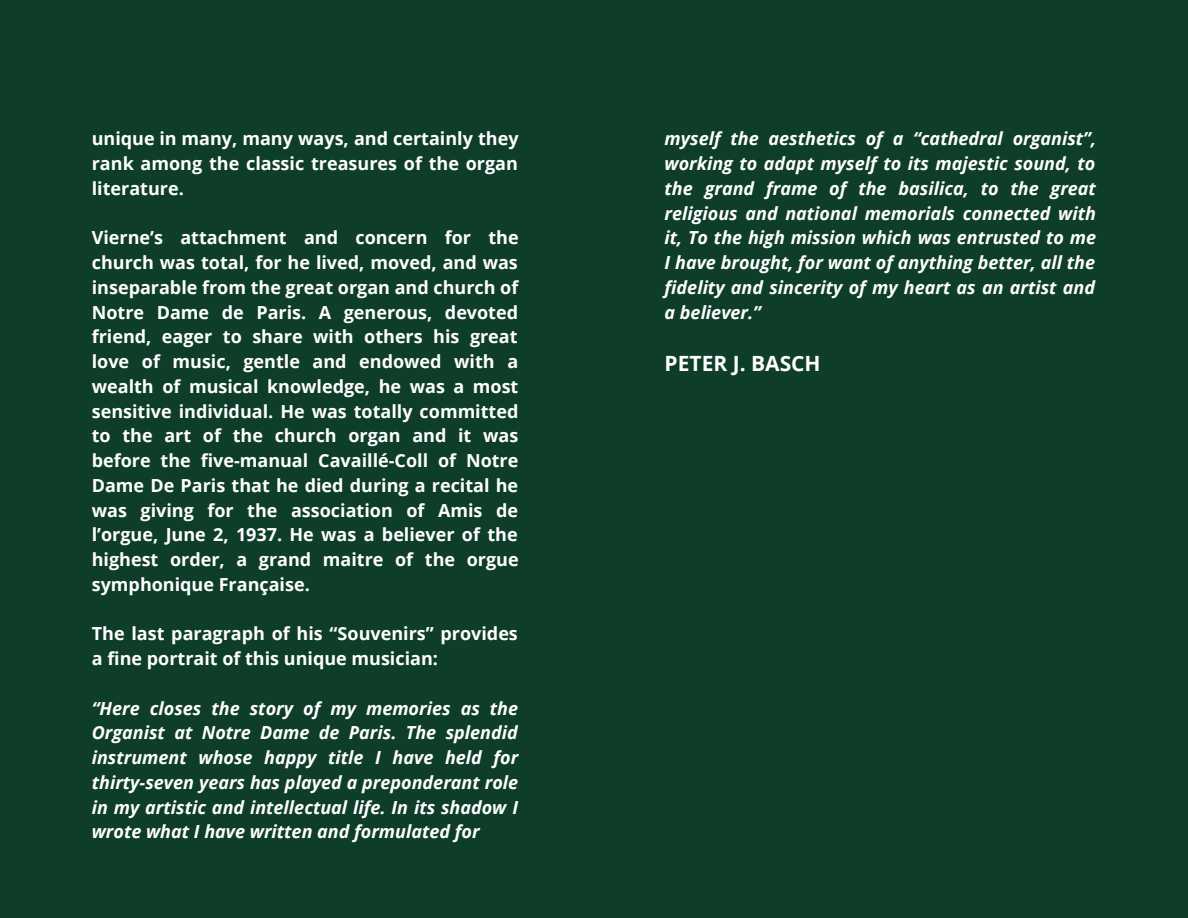
<style>
.page{position:relative;width:1188px;height:918px;background:#0e3d2a}
.page>*{position:absolute;margin:0;border:0;box-sizing:border-box;transform-origin:0 0}
.t1{font:700 21px "Open Sans";color:#fff}
.t2{font:700 18px/24.8px "Open Sans";color:#fff;text-align:justify}
.t3{font:italic 700 18px/24.8px "Open Sans";color:#fff;text-align:justify}
</style>
<div class="page">
<p class="t2" style="left:92px;top:126px;width:428px">unique in many, many ways, and certainly they rank among the classic treasures of the organ literature.</p>
<p class="t2" style="left:92px;top:225px;width:428px">Vierne’s attachment and concern for the church was total, for he lived, moved, and was inseparable from the great organ and church of Notre Dame de Paris. A generous, devoted friend, eager to share with others his great love of music, gentle and endowed with a wealth of musical knowledge, he was a most sensitive individual. He was totally committed to the art of the church organ and it was before the five-manual Cavaillé-Coll of Notre Dame De Paris that he died during a recital he was giving for the association of Amis de l’orgue, June 2, 1937. He was a believer of the highest order, a grand maitre of the orgue symphonique Française.</p>
<p class="t2" style="left:92px;top:621px;width:428px">The last paragraph of his “Souvenirs” provides a fine portrait of this unique musician:</p>
<p class="t3" style="left:92px;top:695px;width:428px">“Here closes the story of my memories as the Organist at Notre Dame de Paris. The splendid instrument whose happy title I have held for thirty-seven years has played a preponderant role in my artistic and intellectual life. In its shadow I wrote what I have written and formulated for</p>
<p class="t3" style="left:665px;top:126px;width:433px">myself the aesthetics of a “cathedral organist”, working to adapt myself to its majestic sound, to the grand frame of the basilica, to the great religious and national memorials connected with it, To the high mission which was entrusted to me I have brought, for want of anything better, all the fidelity and sincerity of my heart as an artist and a believer.”</p>
<p class="t1" style="left:665px;top:349px;width:158px">PETER J. BASCH</p>
</div>
